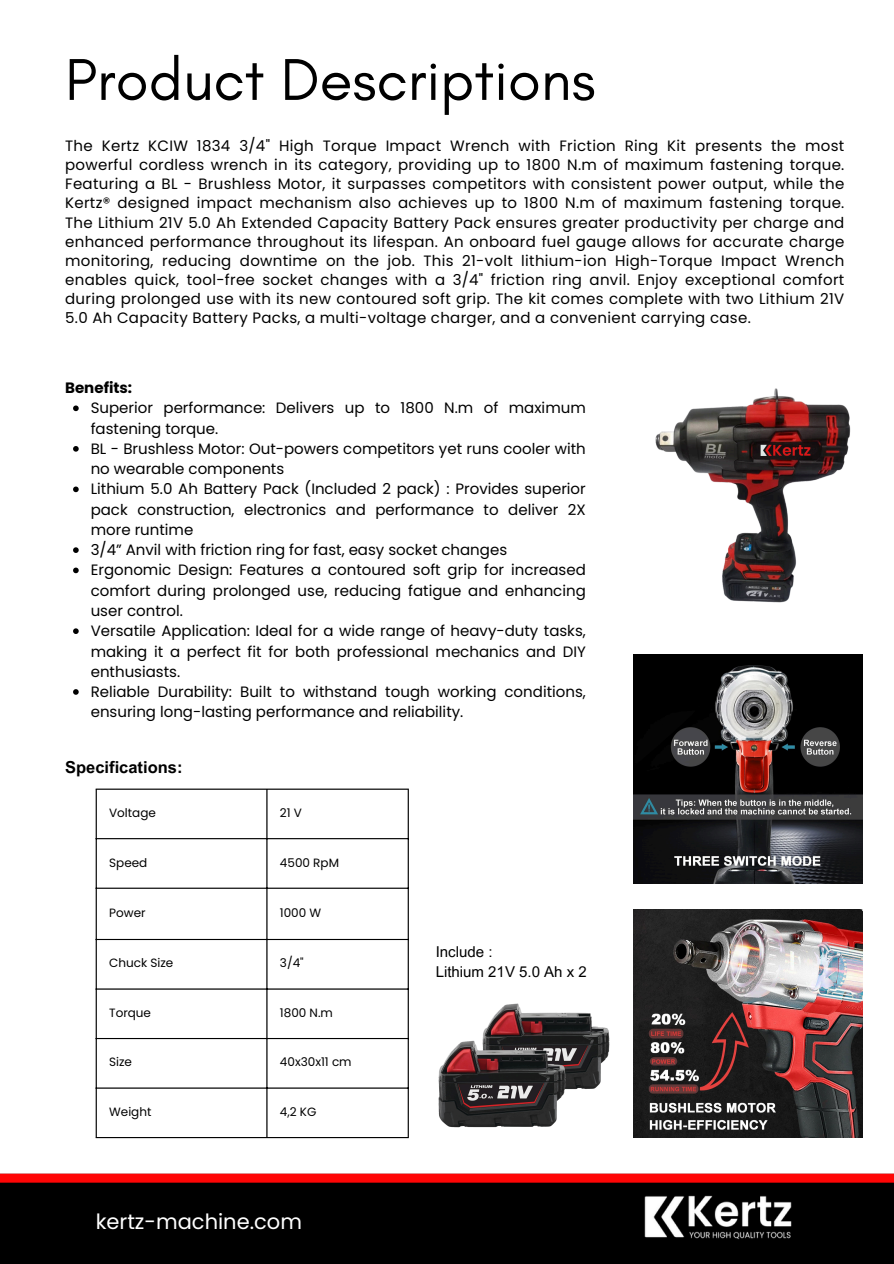
<style>
.page{position:relative;width:894px;height:1264px;background:#fff}
.page>*{position:absolute;margin:0;border:0;box-sizing:border-box;transform-origin:0 0}
.t1{font:60px "Glacial Indifference";color:#000}
.t2{font:21px "Poppins";color:#fff}
.t3{font:700 16.5px "Arial MT Pro";color:#000}
.t4{font:15px/19.2px "Poppins";color:#000;text-align:justify}
.t5{font:15px "Arial MT Pro";color:#000}
.t6{font:700 15px "Poppins";color:#000}
.t7{font:12px "Poppins";color:#000}
</style>
<div class="page">
<img style="left:0;top:1173px;width:893px;height:90px">
<img style="left:642px;top:1193px;width:151px;height:47px">
<hr style="left:96px;top:789px;width:1px;height:347px;background:#000">
<hr style="left:266px;top:789px;width:1px;height:347px;background:#000">
<hr style="left:407px;top:789px;width:1px;height:347px;background:#000">
<hr style="left:96px;top:788px;width:312px;height:1px;background:#000">
<hr style="left:96px;top:838px;width:312px;height:1px;background:#000">
<hr style="left:96px;top:887px;width:312px;height:1px;background:#000">
<hr style="left:96px;top:938px;width:312px;height:2px;background:#000">
<hr style="left:96px;top:988px;width:312px;height:1px;background:#000">
<hr style="left:96px;top:1037px;width:312px;height:2px;background:#000">
<hr style="left:96px;top:1087px;width:312px;height:1px;background:#000">
<hr style="left:96px;top:1136px;width:312px;height:2px;background:#000">
<img style="left:633px;top:654px;width:229px;height:229px">
<img style="left:633px;top:909px;width:229px;height:228px">
<img style="left:655px;top:388px;width:196px;height:215px">
<img style="left:498px;top:1003px;width:112px;height:87px">
<svg style="left:73px;top:405px;width:6px;height:6px"></svg>
<svg style="left:73px;top:446px;width:6px;height:5px"></svg>
<svg style="left:73px;top:486px;width:6px;height:6px"></svg>
<svg style="left:73px;top:547px;width:6px;height:6px"></svg>
<svg style="left:73px;top:567px;width:6px;height:6px"></svg>
<svg style="left:73px;top:628px;width:6px;height:6px"></svg>
<svg style="left:73px;top:689px;width:6px;height:5px"></svg>
<img style="left:438px;top:1012px;width:135px;height:116px">
<p class="t1" style="left:65px;top:43px;width:531px">Product Descriptions</p>
<p class="t4" style="left:65px;top:136px;width:780px">The Kertz KCIW 1834 3/4" High Torque Impact Wrench with Friction Ring Kit presents the most powerful cordless wrench in its category, providing up to 1800 N.m of maximum fastening torque.<br>Featuring a BL - Brushless Motor, it surpasses competitors with consistent power output, while the Kertz® designed impact mechanism also achieves up to 1800 N.m of maximum fastening torque.<br>The Lithium 21V 5.0 Ah Extended Capacity Battery Pack ensures greater productivity per charge and enhanced performance throughout its lifespan. An onboard fuel gauge allows for accurate charge monitoring, reducing downtime on the job. This 21-volt lithium-ion High-Torque Impact Wrench enables quick, tool-free socket changes with a 3/4" friction ring anvil. Enjoy exceptional comfort during prolonged use with its new contoured soft grip. The kit comes complete with two Lithium 21V 5.0 Ah Capacity Battery Packs, a multi-voltage charger, and a convenient carrying case.</p>
<p class="t6" style="left:65px;top:377px;width:68px">Benefits:</p>
<p class="t4" style="left:91px;top:398px;width:496px;line-height:20.2px">Superior performance: Delivers up to 1800 N.m of maximum fastening torque.</p>
<p class="t4" style="left:91px;top:438px;width:496px;line-height:20.2px">BL - Brushless Motor: Out-powers competitors yet runs cooler with no wearable components</p>
<p class="t4" style="left:91px;top:479px;width:496px;line-height:20.2px">Lithium 5.0 Ah Battery Pack (Included 2 pack) : Provides superior pack construction, electronics and performance to deliver 2X more runtime</p>
<p class="t4" style="left:91px;top:540px;width:418px">3/4” Anvil with friction ring for fast, easy socket changes</p>
<p class="t4" style="left:91px;top:560px;width:496px;line-height:20.2px">Ergonomic Design: Features a contoured soft grip for increased comfort during prolonged use, reducing fatigue and enhancing user control.</p>
<p class="t4" style="left:91px;top:621px;width:496px;line-height:20.2px">Versatile Application: Ideal for a wide range of heavy-duty tasks, making it a perfect fit for both professional mechanics and DIY enthusiasts.</p>
<p class="t4" style="left:91px;top:681px;width:496px;line-height:20.2px">Reliable Durability: Built to withstand tough working conditions, ensuring long-lasting performance and reliability.</p>
<p class="t3" style="left:65px;top:760px;width:119px">Specifications:</p>
<h1 class="t7" style="left:109px;top:804px;width:48px">Voltage</h1>
<p class="t7" style="left:280px;top:804px;width:24px">21 V</p>
<h3 class="t7" style="left:109px;top:854px;width:40px">Speed</h3>
<p class="t7" style="left:280px;top:854px;width:61px">4500 RpM</p>
<p class="t7" style="left:109px;top:904px;width:38px">Power</p>
<p class="t7" style="left:280px;top:904px;width:43px">1000 W</p>
<p class="t7" style="left:109px;top:954px;width:66px">Chuck Size</p>
<p class="t7" style="left:280px;top:954px;width:25px">3/4"</p>
<p class="t7" style="left:109px;top:1004px;width:43px">Torque</p>
<p class="t7" style="left:280px;top:1004px;width:55px">1800 N.m</p>
<h3 class="t7" style="left:109px;top:1053px;width:24px">Size</h3>
<p class="t7" style="left:280px;top:1053px;width:73px">40x30x11 cm</p>
<p class="t7" style="left:109px;top:1103px;width:44px">Weight</p>
<p class="t7" style="left:280px;top:1103px;width:38px">4,2 KG</p>
<p class="t2" style="left:96px;top:1206px;width:208px">kertz-machine.com</p>
<p class="t5" style="left:435px;top:945px;width:58px">Include :</p>
<p class="t5" style="left:435px;top:966px;width:152px">Lithium 21V 5.0 Ah x 2</p>
</div>
